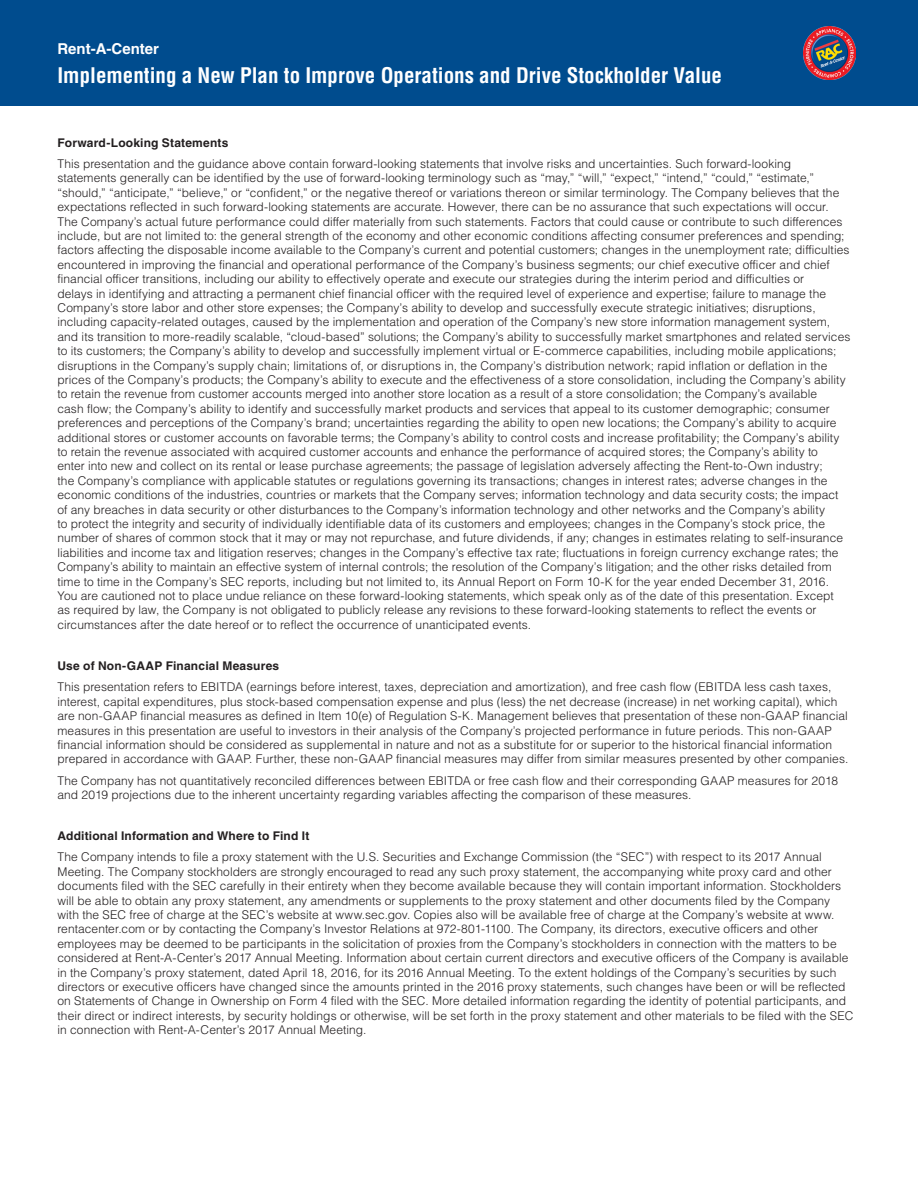
<style>
.page{position:relative;width:918px;height:1188px;background:#fff}
.page>*{position:absolute;margin:0;border:0;box-sizing:border-box;transform-origin:0 0}
.t1{font:700 condensed 21px "Helvetica LT Pro";color:#fff}
.t2{font:700 15px "Helvetica LT Pro";color:#fff}
.Bullets_-_Small{font:300 12px/14.4px "Helvetica LT Pro";letter-spacing:.005em;color:#231f20}
.Bullets_-_Small-2{font:700 12px "Helvetica LT Pro";letter-spacing:.015em;color:#231f20}
</style>
<div class="page">
<div style="left:0;top:0;width:918px;height:106px;background:#004c8e"></div>
<img style="left:804px;top:27px;width:52px;height:52px">
<p class="t2" style="left:57px;top:40px;width:103px">Rent-A-Center</p>
<p class="t1" style="left:57px;top:62px;width:666px">Implementing a New Plan to Improve Operations and Drive Stockholder Value</p>
<p class="Bullets_-_Small-2" style="left:57px;top:135px;width:172px">Forward-Looking Statements</p>
<p class="Bullets_-_Small" style="left:57px;top:156px;width:795px">This presentation and the guidance above contain forward-looking statements that involve risks and uncertainties. Such forward-looking statements generally can be identified by the use of forward-looking terminology such as “may,” “will,” “expect,” “intend,” “could,” “estimate,” “should,” “anticipate,” “believe,” or “confident,” or the negative thereof or variations thereon or similar terminology. The Company believes that the expectations reflected in such forward-looking statements are accurate. However, there can be no assurance that such expectations will occur.<br>The Company’s actual future performance could differ materially from such statements. Factors that could cause or contribute to such differences include, but are not limited to: the general strength of the economy and other economic conditions affecting consumer preferences and spending; factors affecting the disposable income available to the Company’s current and potential customers; changes in the unemployment rate; difficulties encountered in improving the financial and operational performance of the Company’s business segments; our chief executive officer and chief financial officer transitions, including our ability to effectively operate and execute our strategies during the interim period and difficulties or<br>delays in identifying and attracting a permanent chief financial officer with the required level of experience and expertise; failure to manage the Company’s store labor and other store expenses; the Company’s ability to develop and successfully execute strategic initiatives; disruptions, including capacity-related outages, caused by the implementation and operation of the Company’s new store information management system, and its transition to more-readily scalable, “cloud-based” solutions; the Company’s ability to successfully market smartphones and related services to its customers; the Company’s ability to develop and successfully implement virtual or E-commerce capabilities, including mobile applications; disruptions in the Company’s supply chain; limitations of, or disruptions in, the Company’s distribution network; rapid inflation or deflation in the prices of the Company’s products; the Company’s ability to execute and the effectiveness of a store consolidation, including the Company’s ability to retain the revenue from customer accounts merged into another store location as a result of a store consolidation; the Company’s available<br>cash flow; the Company’s ability to identify and successfully market products and services that appeal to its customer demographic; consumer preferences and perceptions of the Company’s brand; uncertainties regarding the ability to open new locations; the Company’s ability to acquire additional stores or customer accounts on favorable terms; the Company’s ability to control costs and increase profitability; the Company’s ability to retain the revenue associated with acquired customer accounts and enhance the performance of acquired stores; the Company’s ability to<br>enter into new and collect on its rental or lease purchase agreements; the passage of legislation adversely affecting the Rent-to-Own industry;<br>the Company’s compliance with applicable statutes or regulations governing its transactions; changes in interest rates; adverse changes in the economic conditions of the industries, countries or markets that the Company serves; information technology and data security costs; the impact of any breaches in data security or other disturbances to the Company’s information technology and other networks and the Company’s ability<br>to protect the integrity and security of individually identifiable data of its customers and employees; changes in the Company’s stock price, the number of shares of common stock that it may or may not repurchase, and future dividends, if any; changes in estimates relating to self-insurance liabilities and income tax and litigation reserves; changes in the Company’s effective tax rate; fluctuations in foreign currency exchange rates; the Company’s ability to maintain an effective system of internal controls; the resolution of the Company’s litigation; and the other risks detailed from time to time in the Company’s SEC reports, including but not limited to, its Annual Report on Form 10-K for the year ended December 31, 2016.<br>You are cautioned not to place undue reliance on these forward-looking statements, which speak only as of the date of this presentation. Except<br>as required by law, the Company is not obligated to publicly release any revisions to these forward-looking statements to reflect the events or circumstances after the date hereof or to reflect the occurrence of unanticipated events.</p>
<p class="Bullets_-_Small-2" style="left:57px;top:659px;width:223px">Use of Non-GAAP Financial Measures</p>
<p class="Bullets_-_Small" style="left:57px;top:680px;width:792px">This presentation refers to EBITDA (earnings before interest, taxes, depreciation and amortization), and free cash flow (EBITDA less cash taxes, interest, capital expenditures, plus stock-based compensation expense and plus (less) the net decrease (increase) in net working capital), which are non-GAAP financial measures as defined in Item 10(e) of Regulation S-K. Management believes that presentation of these non-GAAP financial measures in this presentation are useful to investors in their analysis of the Company’s projected performance in future periods. This non-GAAP financial information should be considered as supplemental in nature and not as a substitute for or superior to the historical financial information prepared in accordance with GAAP. Further, these non-GAAP financial measures may differ from similar measures presented by other companies.</p>
<p class="Bullets_-_Small" style="left:57px;top:773px;width:782px">The Company has not quantitatively reconciled differences between EBITDA or free cash flow and their corresponding GAAP measures for 2018 and 2019 projections due to the inherent uncertainty regarding variables affecting the comparison of these measures.</p>
<p class="Bullets_-_Small-2" style="left:57px;top:829px;width:253px">Additional Information and Where to Find It</p>
<p class="Bullets_-_Small" style="left:57px;top:850px;width:797px">The Company intends to file a proxy statement with the U.S. Securities and Exchange Commission (the “SEC”) with respect to its 2017 Annual Meeting. The Company stockholders are strongly encouraged to read any such proxy statement, the accompanying white proxy card and other documents filed with the SEC carefully in their entirety when they become available because they will contain important information. Stockholders will be able to obtain any proxy statement, any amendments or supplements to the proxy statement and other documents filed by the Company with the SEC free of charge at the SEC’s website at www.sec.gov. Copies also will be available free of charge at the Company’s website at www. rentacenter.com or by contacting the Company’s Investor Relations at 972-801-1100. The Company, its directors, executive officers and other employees may be deemed to be participants in the solicitation of proxies from the Company’s stockholders in connection with the matters to be considered at Rent-A-Center’s 2017 Annual Meeting. Information about certain current directors and executive officers of the Company is available in the Company’s proxy statement, dated April 18, 2016, for its 2016 Annual Meeting. To the extent holdings of the Company’s securities by such directors or executive officers have changed since the amounts printed in the 2016 proxy statements, such changes have been or will be reflected on Statements of Change in Ownership on Form 4 filed with the SEC. More detailed information regarding the identity of potential participants, and their direct or indirect interests, by security holdings or otherwise, will be set forth in the proxy statement and other materials to be filed with the SEC in connection with Rent-A-Center’s 2017 Annual Meeting.</p>
</div>
